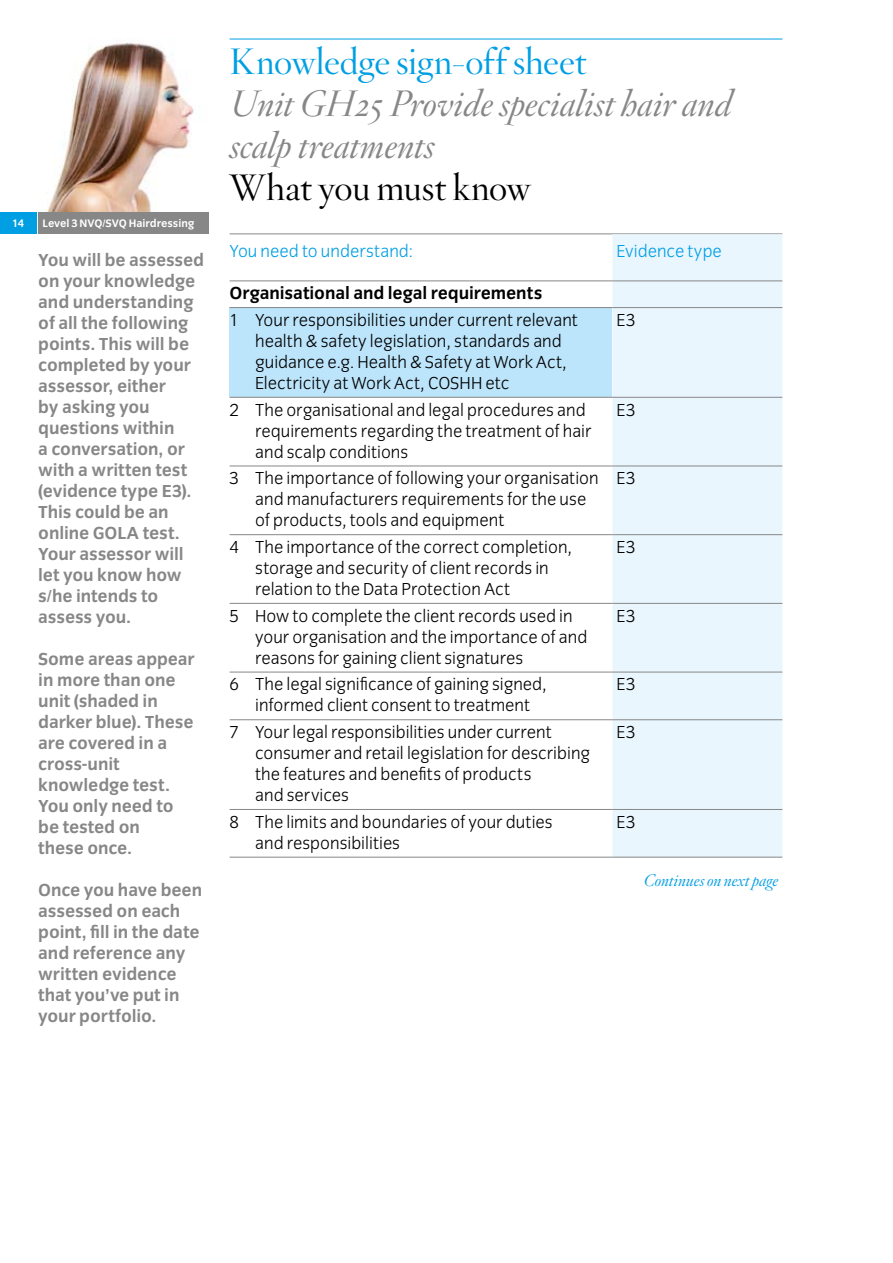
<style>
.page{position:relative;width:893px;height:1263px;background:#fff}
.page>*{position:absolute;margin:0;border:0;box-sizing:border-box;transform-origin:0 0}
.t1{font:italic 36px/42px "Hoefler Titling HTF Lt";letter-spacing:-.005em;color:#878787}
.t2{font:36px "Hoefler Titling HTF Lt Roman";letter-spacing:-.005em;color:#009fe3}
.t3{font:36px "Hoefler Titling HTF Lt Roman";letter-spacing:-.005em;color:#000}
.t4{font:300 18px/21px "Congress Sans";color:#000}
.t5{font:700 18px/21px "Congress Sans";letter-spacing:-.005em;color:#878787}
.t6{font:700 18px "Congress Sans";letter-spacing:-.005em;color:#000}
.t7{font:300 18px "Congress Sans";color:#009fe3}
.t8{font:italic 16.5px "Hoefler Titling HTF Lt";color:#009fe3}
.t9{font:700 11.25px "Congress Sans";letter-spacing:-.005em;color:#fff}
</style>
<div class="page">
<img style="left:38px;top:42px;width:169px;height:171px">
<div style="left:0;top:213px;width:36px;height:21px;background:#009fe3"></div>
<div style="left:38px;top:213px;width:170px;height:21px;background:#878787"></div>
<hr style="left:230px;top:39px;width:552px;height:1px;background:#009fe3">
<hr style="left:230px;top:233px;width:552px;height:1px;background:#878787">
<div style="left:612px;top:234px;width:170px;height:623px;background:#eaf6fe"></div>
<div style="left:230px;top:308px;width:382px;height:89px;background:#bce4fa"></div>
<hr style="left:230px;top:280px;width:382px;height:1px;background:#878787">
<hr style="left:612px;top:280px;width:170px;height:1px;background:#878787">
<hr style="left:230px;top:307px;width:382px;height:1px;background:#878787">
<hr style="left:612px;top:307px;width:170px;height:1px;background:#878787">
<hr style="left:230px;top:397px;width:382px;height:1px;background:#878787">
<hr style="left:612px;top:397px;width:170px;height:1px;background:#878787">
<hr style="left:230px;top:466px;width:382px;height:1px;background:#878787">
<hr style="left:612px;top:466px;width:170px;height:1px;background:#878787">
<hr style="left:230px;top:534px;width:382px;height:1px;background:#878787">
<hr style="left:612px;top:534px;width:170px;height:1px;background:#878787">
<hr style="left:230px;top:603px;width:382px;height:1px;background:#878787">
<hr style="left:612px;top:603px;width:170px;height:1px;background:#878787">
<hr style="left:230px;top:672px;width:382px;height:1px;background:#878787">
<hr style="left:612px;top:672px;width:170px;height:1px;background:#878787">
<hr style="left:230px;top:719px;width:382px;height:1px;background:#878787">
<hr style="left:612px;top:719px;width:170px;height:1px;background:#878787">
<hr style="left:230px;top:809px;width:382px;height:1px;background:#878787">
<hr style="left:612px;top:809px;width:170px;height:1px;background:#878787">
<hr style="left:230px;top:857px;width:382px;height:1px;background:#878787">
<hr style="left:612px;top:857px;width:170px;height:1px;background:#878787">
<p class="t9" style="left:12px;top:217px;width:13px">14</p>
<p class="t9" style="left:43px;top:217px;width:153px">Level 3 NVQ/SVQ Hairdressing</p>
<p class="t5" style="left:38px;top:249px;width:167px">You will be assessed on your knowledge and understanding of all the following points. This will be completed by your assessor, either<br>by asking you questions within<br>a conversation, or with a written test (evidence type E3).<br>This could be an online GOLA test.<br>Your assessor will let you know how s/he intends to assess you.</p>
<p class="t5" style="left:38px;top:648px;width:158px">Some areas appear in more than one unit (shaded in darker blue). These are covered in a cross-unit knowledge test.<br>You only need to be tested on<br>these once.</p>
<p class="t5" style="left:38px;top:879px;width:165px">Once you have been assessed on each point, fill in the date and reference any written evidence that you’ve put in your portfolio.</p>
<h1 class="t2" style="left:230px;top:38px;width:359px">Knowledge sign-off sheet</h1>
<h1 class="t1" style="left:230px;top:84px;width:504px">Unit GH25 Provide specialist hair and scalp treatments</h1>
<h1 class="t3" style="left:230px;top:164px;width:302px">What you must know</h1>
<p class="t7" style="left:230px;top:241px;width:185px">You need to understand:</p>
<p class="t7" style="left:617px;top:241px;width:107px">Evidence type</p>
<p class="t6" style="left:230px;top:283px;width:314px">Organisational and legal requirements</p>
<p class="t4" style="left:255px;top:309px;width:324px;text-indent:-26px">1 Your responsibilities under current relevant health &amp; safety legislation, standards and guidance e.g. Health &amp; Safety at Work Act, Electricity at Work Act, COSHH etc</p>
<p class="t4" style="left:617px;top:309px;width:20px">E3</p>
<p class="t4" style="left:255px;top:399px;width:338px;text-indent:-26px">2 The organisational and legal procedures and requirements regarding the treatment of hair and scalp conditions</p>
<p class="t4" style="left:617px;top:399px;width:20px">E3</p>
<p class="t4" style="left:255px;top:468px;width:345px;text-indent:-26px">3 The importance of following your organisation and manufacturers requirements for the use of products, tools and equipment</p>
<p class="t4" style="left:617px;top:468px;width:20px">E3</p>
<p class="t4" style="left:255px;top:537px;width:319px;text-indent:-26px">4 The importance of the correct completion, storage and security of client records in relation to the Data Protection Act</p>
<p class="t4" style="left:617px;top:537px;width:20px">E3</p>
<p class="t4" style="left:255px;top:605px;width:334px;text-indent:-26px">5 How to complete the client records used in your organisation and the importance of and reasons for gaining client signatures</p>
<p class="t4" style="left:617px;top:605px;width:20px">E3</p>
<p class="t4" style="left:230px;top:674px;width:319px;text-align:center">6 The legal significance of gaining signed, informed client consent to treatment</p>
<p class="t4" style="left:617px;top:674px;width:20px">E3</p>
<p class="t4" style="left:255px;top:722px;width:336px;text-indent:-26px">7 Your legal responsibilities under current consumer and retail legislation for describing the features and benefits of products<br>and services</p>
<p class="t4" style="left:617px;top:722px;width:20px">E3</p>
<p class="t4" style="left:255px;top:811px;width:299px;text-indent:-26px">8 The limits and boundaries of your duties and responsibilities</p>
<p class="t4" style="left:617px;top:811px;width:20px">E3</p>
<p class="t8" style="left:644px;top:869px;width:136px">Continues on next page</p>
</div>
